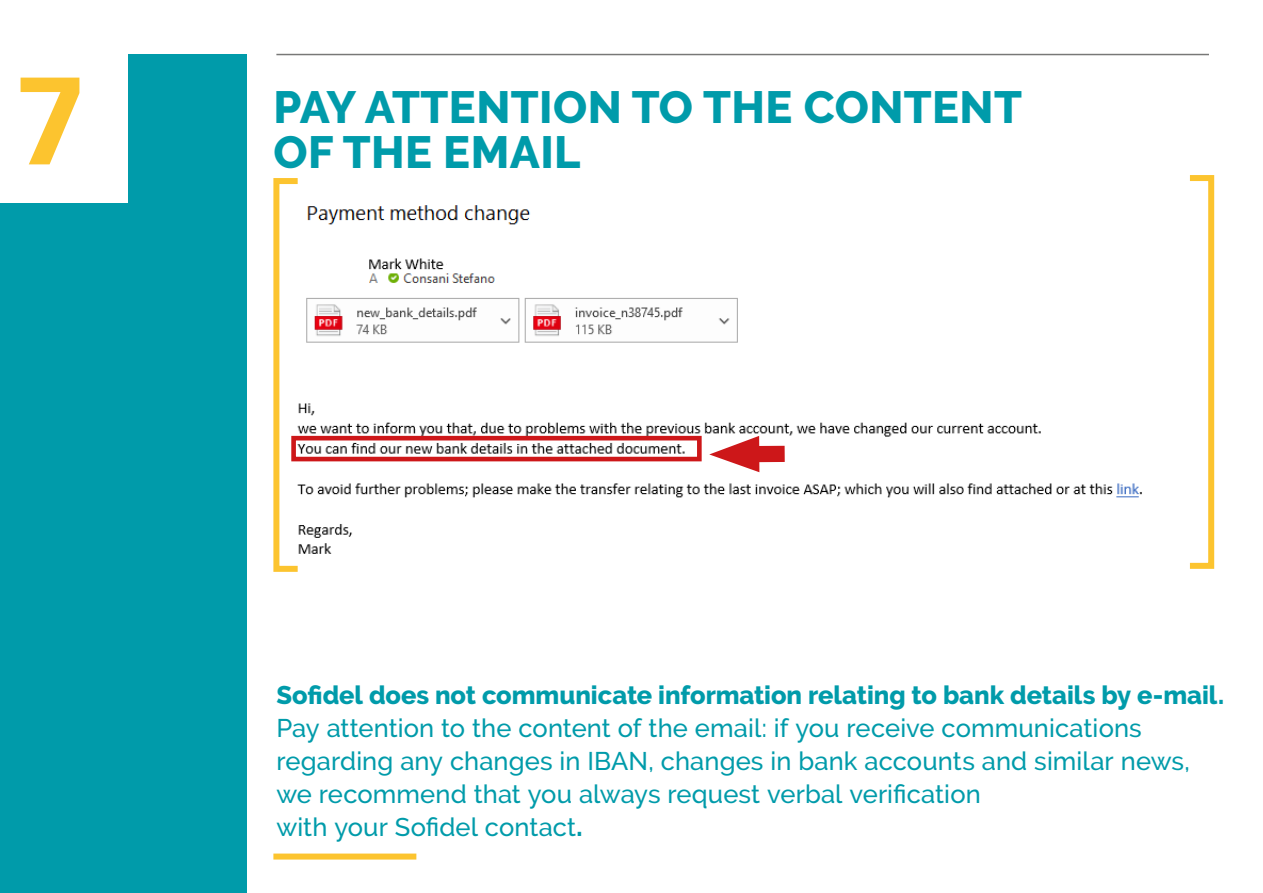
<style>
.page{position:relative;width:1263px;height:893px;background:#fff}
.page>*{position:absolute;margin:0;border:0;box-sizing:border-box;transform-origin:0 0}
.t1{font:700 124.5px "Univers LT Pro 65";color:#fcc42f}
.t2{font:800 45px/45px "Raleway";letter-spacing:.01em;color:#009baa}
.t3{font:500 25.5px/33px "Raleway";letter-spacing:.005em;color:#009baa}
.t4{font:800 25.5px "Raleway";color:#009baa}
.s1{font-weight:800}
</style>
<div class="page">
<div style="left:0;top:54px;width:247px;height:839px;background:#009baa"></div>
<div style="left:0;top:0;width:128px;height:203px;background:#fff"></div>
<hr style="left:276px;top:54px;width:933px;height:1px;background:#575756">
<div style="left:273px;top:853px;width:143px;height:6px;background:#fcc42f"></div>
<img style="left:291px;top:187px;width:924px;height:382px">
<div style="left:448px;top:257px;width:230px;height:15px;background:#fff"></div>
<div style="left:739px;top:446px;width:46px;height:16px;background:#cd1719"></div>
<svg style="left:709px;top:436px;width:50px;height:36px"></svg>
<div style="left:291px;top:436px;width:411px;height:25px;border:5px solid #cd1719"></div>
<div style="left:273px;top:178px;width:28px;height:394px;border:6px solid #fcc42f"></div>
<div style="left:1187px;top:175px;width:27px;height:394px;border:6px solid #fcc42f"></div>
<h1 class="t1" style="left:16px;top:46px;width:71px">7</h1>
<h2 class="t2" style="left:273px;top:85px;width:750px">PAY ATTENTION TO THE CONTENT<br>OF THE EMAIL</h2>
<p class="t4" style="left:276px;top:681px;width:949px">Sofidel does not communicate information relating to bank details by e-mail.</p>
<p class="t3" style="left:276px;top:712px;width:915px">Pay attention to the content of the email: if you receive communications regarding any changes in IBAN, changes in bank accounts and similar news, we recommend that you always request verbal verification<br>with your Sofidel contact<span class="s1">.</span></p>
</div>
